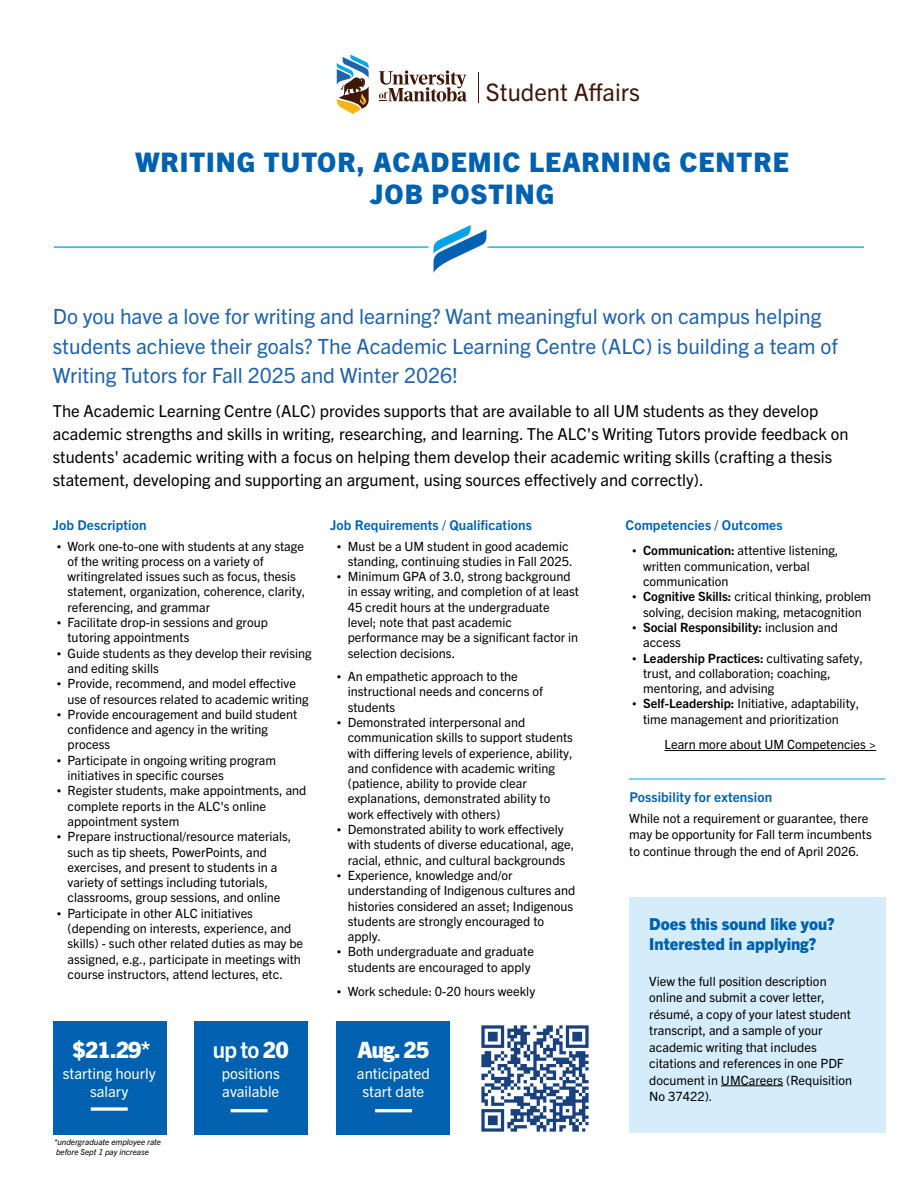
<style>
.page{position:relative;width:918px;height:1188px;background:#fff}
.page>*{position:absolute;margin:0;border:0;box-sizing:border-box;transform-origin:0 0}
.t1{font:800 27px/32.4px "Trade Gothic Next LT Pro";letter-spacing:.04em;color:#0061b0;text-align:center}
.t2{font:24.15px "Trade Gothic Next LT Pro";color:#3e1707}
.t3{font:800 22.5px "Trade Gothic Next LT Pro";letter-spacing:-.04em;color:#fff}
.t4{font:700 22.5px "Trade Gothic Next LT Pro";color:#fff}
.t5{font:21px/29.4px "Trade Gothic Next LT Pro";color:#1e63ad}
.t6{font:16.5px/23.1px "Trade Gothic Next LT Pro";color:#000}
.t7{font:800 16.5px/20.2px "Trade Gothic Next LT Pro";color:#0061b0}
.t8{font:15px/18px "Trade Gothic Next LT Pro";color:#fff;text-align:center}
.t9{font:700 13.5px "Trade Gothic Next LT Pro";letter-spacing:.01em;color:#0061b0}
.t10{font:12.75px/15.3px "Trade Gothic Next LT Pro";color:#000}
.t11{font:700 12.75px/15.3px "Trade Gothic Next LT Pro";color:#000}
.t12{font:italic 8.25px/9.9px "Trade Gothic Next LT Pro";color:#000}
.s1{font-family:"Times New Roman"}
.s2{font-weight:700}
.s3{font-family:"Times New Roman";font-weight:400}
.s4{font-weight:400}
.s5{font-weight:800}
</style>
<div class="page">
<hr style="left:54px;top:246px;width:810px;height:2px;background:#00a3e6">
<svg style="left:421px;top:225px;width:80px;height:48px"></svg>
<hr style="left:478px;top:73px;width:1px;height:30px;background:#3e1707">
<svg style="left:379px;top:70px;width:88px;height:31px"></svg>
<svg style="left:336px;top:54px;width:33px;height:60px"></svg>
<div style="left:53px;top:1021px;width:114px;height:114px;background:#0061b0"></div>
<div style="left:194px;top:1021px;width:114px;height:114px;background:#0061b0"></div>
<hr style="left:231px;top:1109px;width:37px;height:3px;background:#fff">
<div style="left:337px;top:1021px;width:113px;height:114px;background:#0061b0"></div>
<hr style="left:375px;top:1109px;width:37px;height:3px;background:#fff">
<hr style="left:665px;top:750px;width:211px;height:1px;background:#000">
<svg style="left:91px;top:1107px;width:37px;height:4px"></svg>
<hr style="left:629px;top:779px;width:257px;height:1px;background:#00a3e6">
<img style="left:481px;top:1025px;width:108px;height:107px">
<div style="left:630px;top:897px;width:256px;height:235px;background:#d5ecfa"></div>
<hr style="left:721px;top:1086px;width:62px;height:1px;background:#000">
<h1 class="t2" style="left:486px;top:75px;width:156px">Student Affairs</h1>
<h1 class="t1" style="left:135px;top:144px;width:655px">WRITING TUTOR, ACADEMIC LEARNING CENTRE<br>JOB POSTING</h1>
<h1 class="t5" style="left:53px;top:300px;width:787px">Do you have a love for writing and learning? Want meaningful work on campus helping students achieve their goals? The Academic Learning Centre (ALC) is building a team of<br>Writing Tutors for Fall 2025 and Winter 2026!</h1>
<p class="t6" style="left:53px;top:398px;width:797px">The Academic Learning Centre (ALC) provides supports that are available to all UM students as they develop academic strengths and skills in writing, researching, and learning. The ALC's Writing Tutors provide feedback on students' academic writing with a focus on helping them develop their academic writing skills (crafting a thesis statement, developing and supporting an argument, using sources effectively and correctly).</p>
<h2 class="t9" style="left:330px;top:516px;width:203px">Job Requirements / Qualifications</h2>
<p class="t10" style="left:348px;top:537px;width:226px;text-indent:-11px"><span class="s1">•</span> Must be a UM student in good academic standing, continuing studies in Fall 2025.</p>
<p class="t10" style="left:348px;top:568px;width:233px;text-indent:-11px"><span class="s1">•</span> Minimum GPA of 3.0, strong background in essay writing, and completion of at least 45 credit hours at the undergraduate level; note that past academic performance may be a significant factor in selection decisions.</p>
<p class="t10" style="left:348px;top:668px;width:197px;text-indent:-11px"><span class="s1">•</span> An empathetic approach to the instructional needs and concerns of students</p>
<p class="t10" style="left:348px;top:714px;width:227px;text-indent:-11px"><span class="s1">•</span> Demonstrated interpersonal and communication skills to support students with differing levels of experience, ability, and confidence with academic writing (patience, ability to provide clear explanations, demonstrated ability to work effectively with others)</p>
<p class="t10" style="left:348px;top:821px;width:228px;text-indent:-11px"><span class="s1">•</span> Demonstrated ability to work effectively with students of diverse educational, age, racial, ethnic, and cultural backgrounds</p>
<p class="t10" style="left:348px;top:867px;width:229px;text-indent:-11px"><span class="s1">•</span> Experience, knowledge and/or understanding of Indigenous cultures and histories considered an asset; Indigenous students are strongly encouraged to apply.</p>
<p class="t10" style="left:337px;top:943px;width:199px;text-align:center"><span class="s1">•</span> Both undergraduate and graduate students are encouraged to apply</p>
<p class="t10" style="left:337px;top:983px;width:200px"><span class="s1">•</span> Work schedule: 0-20 hours weekly</p>
<h2 class="t9" style="left:626px;top:516px;width:159px">Competencies / Outcomes</h2>
<p class="t10" style="left:643px;top:542px;width:197px;text-indent:-11px"><span class="s1">•</span> <span class="s2">Communication:</span> attentive listening, written communication, verbal communication</p>
<p class="t10" style="left:632px;top:588px;width:240px;text-align:center"><span class="s1">•</span> <span class="s2">Cognitive Skills:</span> critical thinking, problem solving, decision making, metacognition</p>
<p class="t11" style="left:643px;top:619px;width:196px;text-indent:-11px"><span class="s3">•</span> Social Responsibility: <span class="s4">inclusion and access</span></p>
<p class="t10" style="left:643px;top:649px;width:221px;text-indent:-11px"><span class="s1">•</span> <span class="s2">Leadership Practices:</span> cultivating safety, trust, and collaboration; coaching, mentoring, and advising</p>
<p class="t10" style="left:643px;top:695px;width:218px;text-indent:-11px"><span class="s1">•</span> <span class="s2">Self-Leadership:</span> Initiative, adaptability, time management and prioritization</p>
<p class="t10" style="left:665px;top:736px;width:213px">Learn more about UM Competencies &gt;</p>
<h2 class="t9" style="left:53px;top:516px;width:95px">Job Description</h2>
<p class="t10" style="left:68px;top:537px;width:240px;text-indent:-11px"><span class="s1">•</span> Work one-to-one with students at any stage of the writing process on a variety of writingrelated issues such as focus, thesis statement, organization, coherence, clarity, referencing, and grammar</p>
<p class="t10" style="left:68px;top:614px;width:202px;text-indent:-11px"><span class="s1">•</span> Facilitate drop-in sessions and group tutoring appointments</p>
<p class="t10" style="left:68px;top:645px;width:246px;text-indent:-11px"><span class="s1">•</span> Guide students as they develop their revising and editing skills</p>
<p class="t10" style="left:68px;top:675px;width:243px;text-indent:-11px"><span class="s1">•</span> Provide, recommend, and model effective use of resources related to academic writing</p>
<p class="t10" style="left:68px;top:706px;width:231px;text-indent:-11px"><span class="s1">•</span> Provide encouragement and build student confidence and agency in the writing process</p>
<p class="t10" style="left:68px;top:752px;width:210px;text-indent:-11px"><span class="s1">•</span> Participate in ongoing writing program initiatives in specific courses</p>
<p class="t10" style="left:68px;top:782px;width:240px;text-indent:-11px"><span class="s1">•</span> Register students, make appointments, and complete reports in the ALC's online appointment system</p>
<p class="t10" style="left:68px;top:828px;width:225px;text-indent:-11px"><span class="s1">•</span> Prepare instructional/resource materials, such as tip sheets, PowerPoints, and exercises, and present to students in a variety of settings including tutorials, classrooms, group sessions, and online</p>
<p class="t10" style="left:68px;top:905px;width:237px;text-indent:-11px"><span class="s1">•</span> Participate in other ALC initiatives (depending on interests, experience, and skills) - such other related duties as may be assigned, e.g., participate in meetings with course instructors, attend lectures, etc.</p>
<h2 class="t9" style="left:630px;top:788px;width:144px">Possibility for extension</h2>
<p class="t10" style="left:629px;top:809px;width:244px;line-height:16.5px">While not a requirement or guarantee, there may be opportunity for Fall term incumbents to continue through the end of April 2026.</p>
<p class="t7" style="left:649px;top:913px;width:187px">Does this sound like you?<br>Interested in applying?</p>
<p class="t10" style="left:649px;top:972px;width:204px;line-height:16.5px">View the full position description online and submit a cover letter, résumé, a copy of your latest student transcript, and a sample of your academic writing that includes citations and references in one PDF document in UMCareers (Requisition<br>No 37422).</p>
<p class="t3" style="left:72px;top:1035px;width:80px">$21.29*</p>
<p class="t8" style="left:63px;top:1064px;width:94px">starting hourly salary</p>
<p class="t3" style="left:358px;top:1035px;width:73px">Aug. 25</p>
<p class="t8" style="left:357px;top:1064px;width:75px">anticipated start date</p>
<p class="t4" style="left:213px;top:1035px;width:77px">up to <span class="s5">20</span></p>
<p class="t8" style="left:222px;top:1064px;width:59px;text-align:left">positions available</p>
<p class="t12" style="left:54px;top:1137px;width:109px">*undergraduate employee rate before Sept 1 pay increase</p>
</div>
